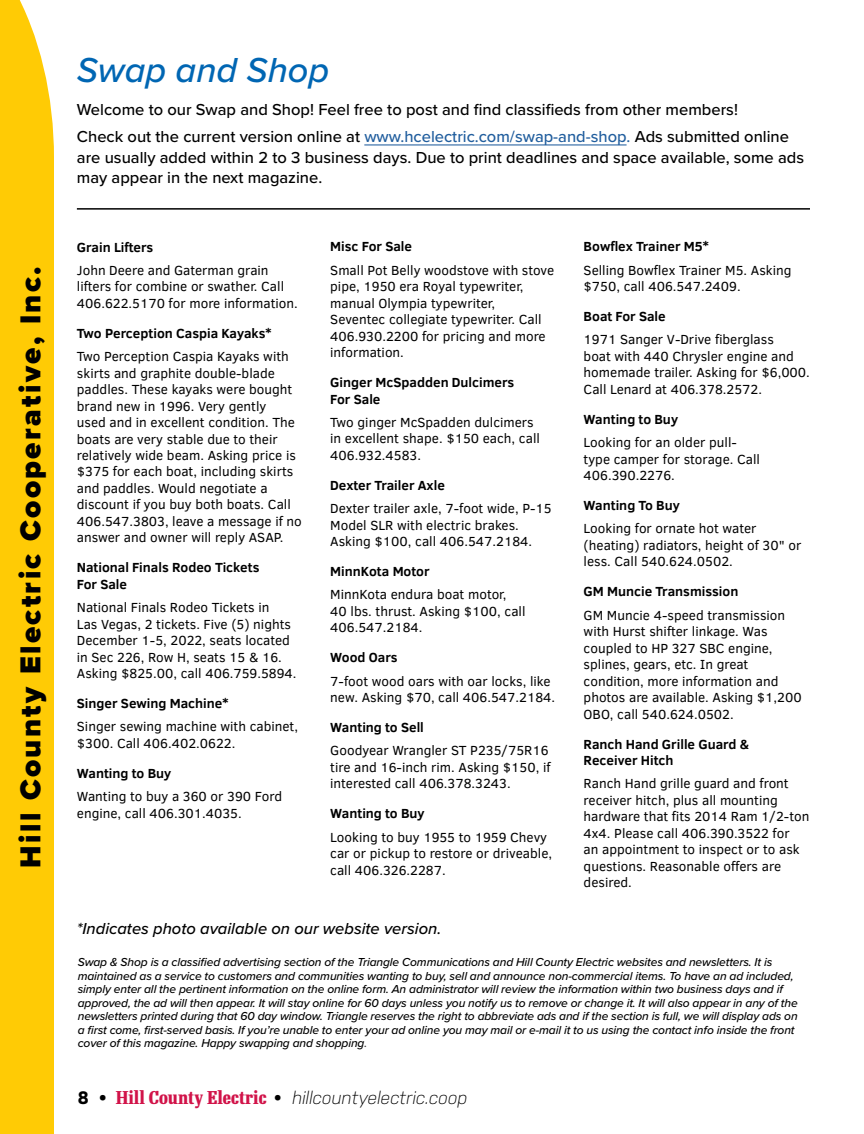
<style>
.page{position:relative;width:864px;height:1134px;background:#fff}
.page>*{position:absolute;margin:0;border:0;box-sizing:border-box;transform-origin:0 0}
.t1{font:italic 500 36px "Proxima Nova";color:#0066b3}
.t2{font:900 29.85px "Proxima Nova";letter-spacing:.08em;color:#000}
.t3{font:italic 300 18px "Nudista";color:#000}
.t4{font:500 16.5px/27px "Proxima Nova";color:#000}
.t5{font:italic 500 16.5px "Proxima Nova";color:#000}
.t6{font:13.5px/16.5px "Clear Sans";color:#000}
.t7{font:700 13.5px/16.5px "Clear Sans";color:#000}
.t8{font:italic 500 12px/13.5px "Proxima Nova";letter-spacing:-.01em;color:#000}
.s1{color:#215e9e}
.s2{color:#414042}
.s3{font-weight:700;font-style:normal}
.s4{font-family:"Re Public Cond";font-weight:700;font-style:normal;color:#d11349}
</style>
<div class="page">
<div style="left:0;top:0;width:54px;height:1134px;background:#ffcb05"></div>
<hr style="left:364px;top:144px;width:263px;height:1px;background:#215e9e">
<hr style="left:77px;top:208px;width:733px;height:2px;background:#000">
<h2 class="t2" style="left:8px;top:868px;width:603px;rotate:-90deg">Hill County Electric Cooperative, Inc.</h2>
<h1 class="t1" style="left:77px;top:44px;width:254px">Swap and Shop</h1>
<p class="t4" style="left:77px;top:96px;width:714px">Welcome to our Swap and Shop! Feel free to post and find classifieds from other members!<br>Check out the current version online at <span class="s1">www.hcelectric.com/swap-and-shop.</span> Ads submitted online</p>
<p class="t4" style="left:77px;top:148px;width:729px;line-height:19.5px">are usually added within 2 to 3 business days. Due to print deadlines and space available, some ads may appear in the next magazine.</p>
<p class="t7" style="left:77px;top:238px;width:78px">Grain Lifters</p>
<p class="t6" style="left:77px;top:262px;width:222px">John Deere and Gaterman grain lifters for combine or swather. Call<br>406.622.5170 for more information.</p>
<p class="t7" style="left:77px;top:324px;width:196px">Two Perception Caspia Kayaks*</p>
<p class="t6" style="left:77px;top:348px;width:226px">Two Perception Caspia Kayaks with skirts and graphite double-blade paddles. These kayaks were bought brand new in 1996. Very gently<br>used and in excellent condition. The boats are very stable due to their relatively wide beam. Asking price is $375 for each boat, including skirts and paddles. Would negotiate a discount if you buy both boats. Call 406.547.3803, leave a message if no answer and owner will reply ASAP.</p>
<p class="t7" style="left:77px;top:559px;width:184px">National Finals Rodeo Tickets<br>For Sale</p>
<p class="t6" style="left:77px;top:599px;width:221px">National Finals Rodeo Tickets in<br>Las Vegas, 2 tickets. Five (5) nights December 1-5, 2022, seats located in Sec 226, Row H, seats 15 &amp; 16.<br>Asking $825.00, call 406.759.5894.</p>
<p class="t7" style="left:77px;top:695px;width:153px">Singer Sewing Machine*</p>
<p class="t6" style="left:77px;top:718px;width:223px">Singer sewing machine with cabinet, $300. Call 406.402.0622.</p>
<p class="t7" style="left:77px;top:765px;width:96px">Wanting to Buy</p>
<p class="t6" style="left:77px;top:788px;width:207px">Wanting to buy a 360 or 390 Ford engine, call 406.301.4035.</p>
<p class="t7" style="left:330px;top:238px;width:83px">Misc For Sale</p>
<p class="t6" style="left:330px;top:262px;width:225px">Small Pot Belly woodstove with stove pipe, 1950 era Royal typewriter, manual Olympia typewriter,<br>Seventec collegiate typewriter. Call<br>406.930.2200 for pricing and more information.</p>
<p class="t7" style="left:330px;top:374px;width:186px">Ginger McSpadden Dulcimers<br>For Sale</p>
<p class="t6" style="left:330px;top:414px;width:211px">Two ginger McSpadden dulcimers in excellent shape. $150 each, call<br>406.932.4583.</p>
<p class="t7" style="left:330px;top:476px;width:116px">Dexter Trailer Axle</p>
<p class="t6" style="left:330px;top:500px;width:223px">Dexter trailer axle, 7-foot wide, P-15<br>Model SLR with electric brakes.<br>Asking $100, call 406.547.2184.</p>
<p class="t7" style="left:330px;top:563px;width:101px">MinnKota Motor</p>
<p class="t6" style="left:330px;top:586px;width:197px">MinnKota endura boat motor,<br>40 lbs. thrust. Asking $100, call<br>406.547.2184.</p>
<p class="t7" style="left:330px;top:649px;width:69px">Wood Oars</p>
<p class="t6" style="left:330px;top:673px;width:226px">7-foot wood oars with oar locks, like new. Asking $70, call 406.547.2184.</p>
<p class="t7" style="left:330px;top:719px;width:95px">Wanting to Sell</p>
<p class="t6" style="left:330px;top:742px;width:222px">Goodyear Wrangler ST P235/75R16 tire and 16-inch rim. Asking $150, if interested call 406.378.3243.</p>
<p class="t7" style="left:330px;top:805px;width:96px">Wanting to Buy</p>
<p class="t6" style="left:330px;top:829px;width:223px">Looking to buy 1955 to 1959 Chevy car or pickup to restore or driveable, call 406.326.2287.</p>
<p class="t5" style="left:77px;top:916px;width:366px">*Indicates photo available on our website version.</p>
<p class="t7" style="left:584px;top:238px;width:127px">Bowflex Trainer M5*</p>
<p class="t6" style="left:584px;top:262px;width:209px">Selling Bowflex Trainer M5. Asking $750, call 406.547.2409.</p>
<p class="t7" style="left:584px;top:308px;width:84px">Boat For Sale</p>
<p class="t6" style="left:584px;top:331px;width:228px">1971 Sanger V-Drive fiberglass<br>boat with 440 Chrysler engine and homemade trailer. Asking for $6,000.<br>Call Lenard at 406.378.2572.</p>
<p class="t7" style="left:584px;top:410px;width:96px">Wanting to Buy</p>
<p class="t6" style="left:584px;top:434px;width:178px">Looking for an older pull&shy;type camper for storage. Call<br>406.390.2276.</p>
<p class="t7" style="left:584px;top:497px;width:98px">Wanting To Buy</p>
<p class="t6" style="left:584px;top:520px;width:219px">Looking for ornate hot water (heating) radiators, height of 30" or less. Call 540.624.0502.</p>
<p class="t7" style="left:584px;top:583px;width:156px">GM Muncie Transmission</p>
<p class="t6" style="left:584px;top:607px;width:220px">GM Muncie 4-speed transmission with Hurst shifter linkage. Was coupled to HP 327 SBC engine, splines, gears, etc. In great condition, more information and photos are available. Asking $1,200<br>OBO, call 540.624.0502.</p>
<p class="t7" style="left:584px;top:735px;width:167px">Ranch Hand Grille Guard &amp;<br>Receiver Hitch</p>
<p class="t6" style="left:584px;top:775px;width:227px">Ranch Hand grille guard and front receiver hitch, plus all mounting hardware that fits 2014 Ram 1/2-ton<br>4x4. Please call 406.390.3522 for<br>an appointment to inspect or to ask questions. Reasonable offers are desired.</p>
<p class="t8" style="left:78px;top:955px;width:722px">Swap &amp; Shop is a classified advertising section of the Triangle Communications and Hill County Electric websites and newsletters. It is maintained as a service to customers and communities wanting to buy, sell and announce non-commercial items. To have an ad included, simply enter all the pertinent information on the online form. An administrator will review the information within two business days and if approved, the ad will then appear. It will stay online for 60 days unless you notify us to remove or change it. It will also appear in any of the newsletters printed during that 60 day window. Triangle reserves the right to abbreviate ads and if the section is full, we will display ads on a first come, first-served basis. If you’re unable to enter your ad online you may mail or e-mail it to us using the contact info inside the front cover of this magazine. Happy swapping and shopping<span class="s2">.</span></p>
<h3 class="t3" style="left:78px;top:1088px;width:391px"><span class="s3">8 •</span> <span class="s4">Hill County Electric</span> <span class="s3">•</span> hillcountyelectric.coop</h3>
</div>
